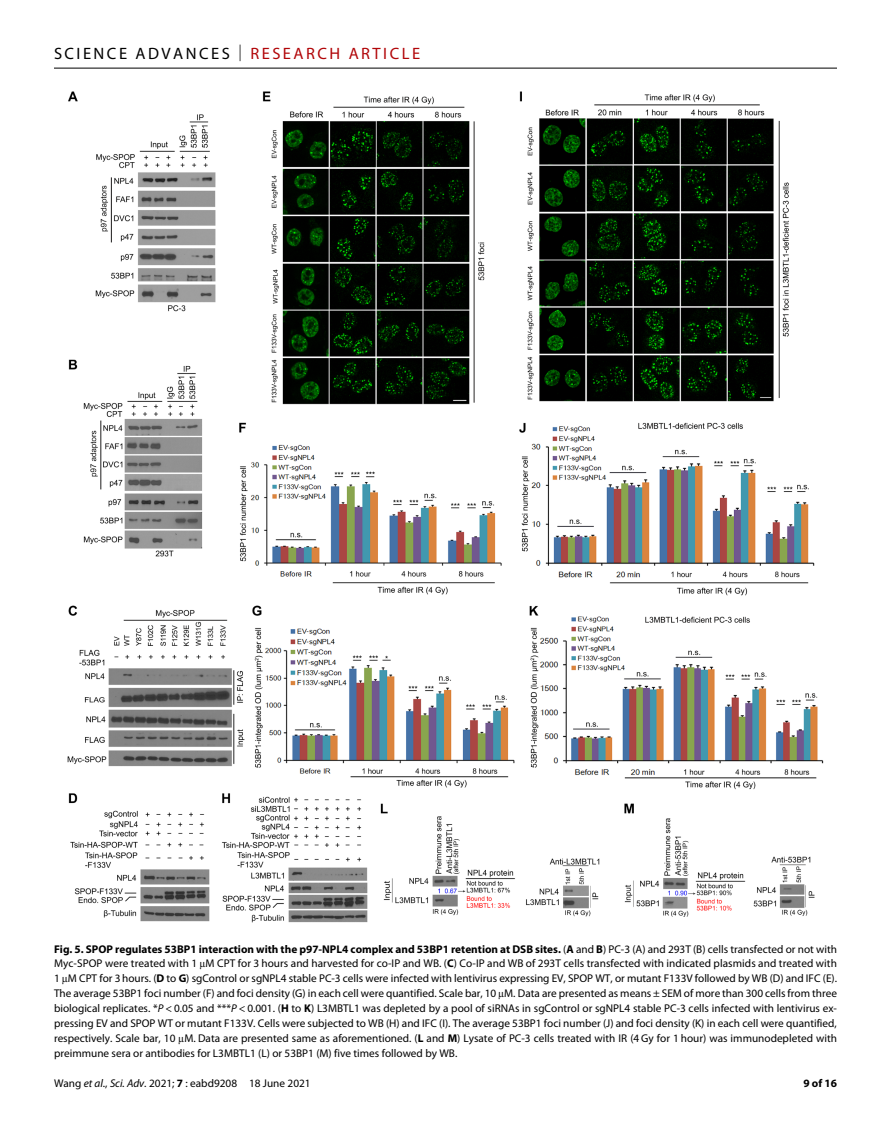
<style>
.page{position:relative;width:891px;height:1134px;background:#fff}
.page>*{position:absolute;margin:0;border:0;box-sizing:border-box;transform-origin:0 0}
.t1{font:16.5px "Myriad Pro";letter-spacing:.15em;color:#000}
.t2{font:11.25px/15px "Myriad Pro";color:#000;text-align:justify}
.t3{font:700 11.25px "Myriad Pro";color:#000}
.s1{font-weight:300}
.s2{color:#b10508}
.s3{font-weight:700}
.s4{font-style:italic}
</style>
<div class="page">
<hr style="left:54px;top:68px;width:783px;height:1px;background:#000">
<img style="left:67px;top:91px;width:757px;height:831px">
<h1 class="t1" style="left:54px;top:40px;width:368px">SCIENCE ADVANCES <span class="s1">|</span> <span class="s2">RESEARCH ARTICLE</span></h1>
<p class="t2" style="left:54px;top:941px;width:785px"><span class="s3">Fig. 5. SPOP regulates 53BP1 interaction with the p97-NPL4 complex and 53BP1 retention at DSB sites.</span> (<span class="s3">A</span> and <span class="s3">B</span>) PC-3 (A) and 293T (B) cells transfected or not with Myc-SPOP were treated with 1 M CPT for 3 hours and harvested for co-IP and WB. (<span class="s3">C</span>) Co-IP and WB of 293T cells transfected with indicated plasmids and treated with 1 M CPT for 3 hours. (<span class="s3">D</span> to <span class="s3">G</span>) sgControl or sgNPL4 stable PC-3 cells were infected with lentivirus expressing EV, SPOP WT, or mutant F133V followed by WB (D) and IFC (E).<br>The average 53BP1 foci number (F) and foci density (G) in each cell were quantified. Scale bar, 10 M. Data are presented as means ± SEM of more than 300 cells from three biological replicates. *<span class="s4">P</span> &lt; 0.05 and ***<span class="s4">P</span> &lt; 0.001. (<span class="s3">H</span> to <span class="s3">K</span>) L3MBTL1 was depleted by a pool of siRNAs in sgControl or sgNPL4 stable PC-3 cells infected with lentivirus ex&shy;pressing EV and SPOP WT or mutant F133V. Cells were subjected to WB (H) and IFC (I). The average 53BP1 foci number (J) and foci density (K) in each cell were quantified, respectively. Scale bar, 10 M. Data are presented same as aforementioned. (<span class="s3">L</span> and <span class="s3">M</span>) Lysate of PC-3 cells treated with IR (4 Gy for 1 hour) was immunodepleted with preimmune sera or antibodies for L3MBTL1 (L) or 53BP1 (M) five times followed by WB.</p>
<p class="t2" style="left:54px;top:1076px;width:258px">Wang <span class="s4">et al</span>., <span class="s4">Sci. Adv.</span> 2021; <span class="s3">7</span> : eabd9208 18 June 2021</p>
<p class="t3" style="left:803px;top:1074px;width:35px">9 of 16</p>
</div>
